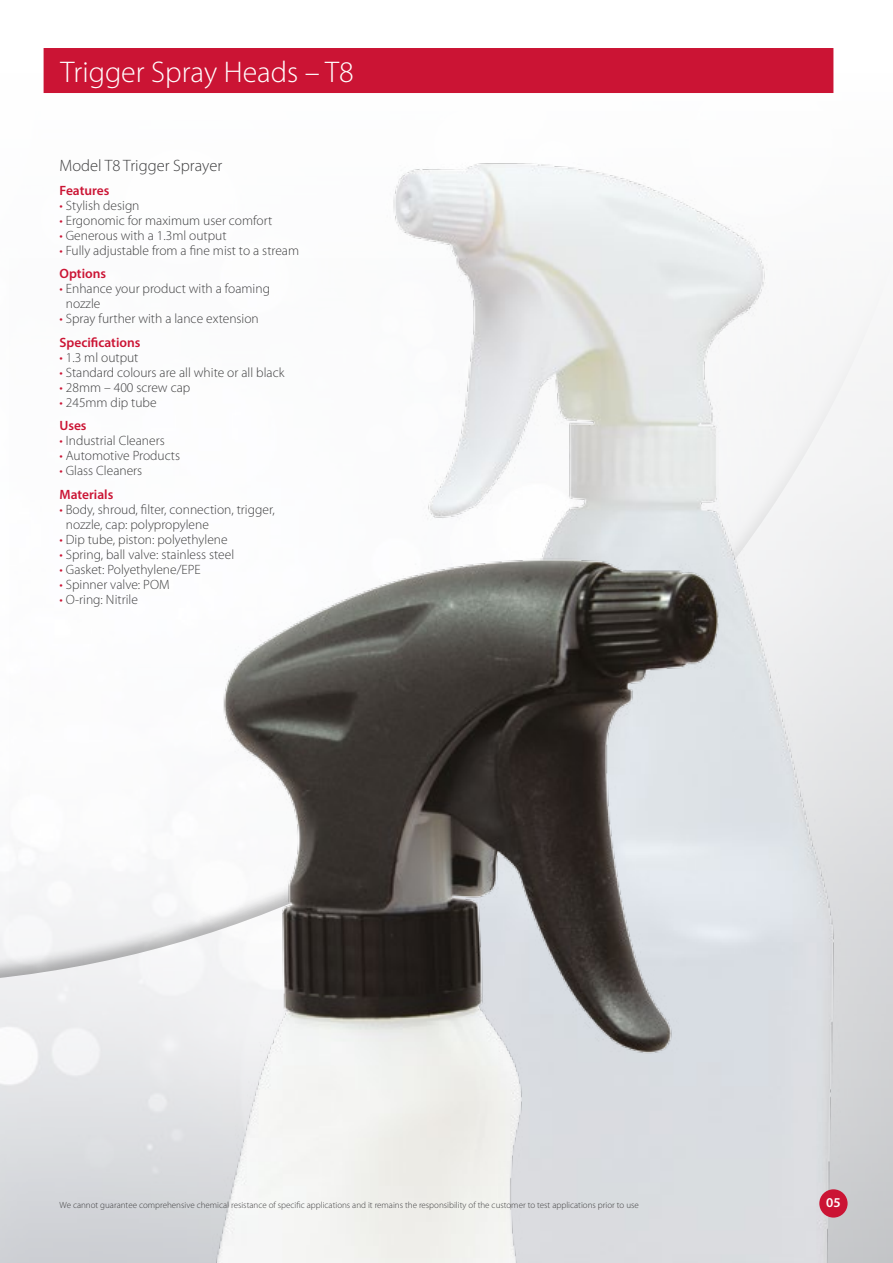
<style>
.page{position:relative;width:893px;height:1263px;background:#fff}
.page>*{position:absolute;margin:0;border:0;box-sizing:border-box;transform-origin:0 0}
.t1{font:300 30px "Myriad Pro";color:#fff}
.t2{font:300 16.5px "Myriad Pro";color:#3f3f40}
.t3{font:300 13.5px/23.5px "Myriad Pro";color:#3f3f40}
.t4{font:600 13.5px "Myriad Pro";color:#cb1434}
.t5{font:600 13.5px "Myriad Pro";color:#fff}
.t6{font:300 9px "Myriad Pro";color:#3f3f40}
.s1{color:#cb1434}
.s2{font-weight:600;color:#cb1434}
</style>
<div class="page">
<div style="left:44px;top:48px;width:789px;height:45px;background:#cb1434"></div>
<img style="left:338px;top:148px;width:555px;height:1115px">
<img style="left:156px;top:490px;width:606px;height:773px">
<div style="left:819px;top:1189px;width:29px;height:28px;background:#cb1434;border-radius:50%"></div>
<h1 class="t1" style="left:61px;top:56px;width:295px">Trigger Spray Heads – T8</h1>
<p class="t2" style="left:60px;top:157px;width:164px">Model T8 Trigger Sprayer</p>
<p class="t4" style="left:60px;top:181px;width:51px">Features</p>
<p class="t3" style="left:60px;top:194px;width:81px"><span class="s1">•</span> Stylish design</p>
<p class="t3" style="left:60px;top:209px;width:214px"><span class="s1">•</span> Ergonomic for maximum user comfort</p>
<p class="t3" style="left:60px;top:224px;width:169px"><span class="s1">•</span> Generous with a 1.3ml output</p>
<p class="t3" style="left:60px;top:239px;width:241px"><span class="s1">•</span> Fully adjustable from a fine mist to a stream<br><span class="s2">Options</span></p>
<p class="t3" style="left:66px;top:281px;width:206px;line-height:15px;text-indent:-6px"><span class="s1">•</span> Enhance your product with a foaming nozzle</p>
<p class="t3" style="left:60px;top:307px;width:201px"><span class="s1">•</span> Spray further with a lance extension<br><span class="s2">Specifications</span></p>
<p class="t3" style="left:60px;top:346px;width:80px"><span class="s1">•</span> 1.3 ml output</p>
<p class="t3" style="left:60px;top:361px;width:226px"><span class="s1">•</span> Standard colours are all white or all black</p>
<p class="t3" style="left:60px;top:376px;width:132px"><span class="s1">•</span> 28mm – 400 screw cap</p>
<p class="t3" style="left:60px;top:391px;width:99px"><span class="s1">•</span> 245mm dip tube<br><span class="s2">Uses</span></p>
<p class="t3" style="left:60px;top:429px;width:107px"><span class="s1">•</span> Industrial Cleaners</p>
<p class="t3" style="left:60px;top:444px;width:122px"><span class="s1">•</span> Automotive Products</p>
<p class="t3" style="left:60px;top:459px;width:84px"><span class="s1">•</span> Glass Cleaners<br><span class="s2">Materials</span></p>
<p class="t3" style="left:66px;top:502px;width:210px;line-height:15px;text-indent:-6px"><span class="s1">•</span> Body, shroud, filter, connection, trigger, nozzle, cap: polypropylene</p>
<p class="t3" style="left:60px;top:528px;width:170px"><span class="s1">•</span> Dip tube, piston: polyethylene</p>
<p class="t3" style="left:60px;top:543px;width:176px"><span class="s1">•</span> Spring, ball valve: stainless steel</p>
<p class="t3" style="left:60px;top:558px;width:143px"><span class="s1">•</span> Gasket: Polyethylene/EPE</p>
<p class="t3" style="left:60px;top:573px;width:112px"><span class="s1">•</span> Spinner valve: POM</p>
<p class="t3" style="left:60px;top:588px;width:80px"><span class="s1">•</span> O-ring: Nitrile</p>
<p class="t6" style="left:60px;top:1199px;width:581px">We cannot guarantee comprehensive chemical resistance of specific applications and it remains the responsibility of the customer to test applications prior to use</p>
<p class="t5" style="left:826px;top:1194px;width:16px">05</p>
</div>
